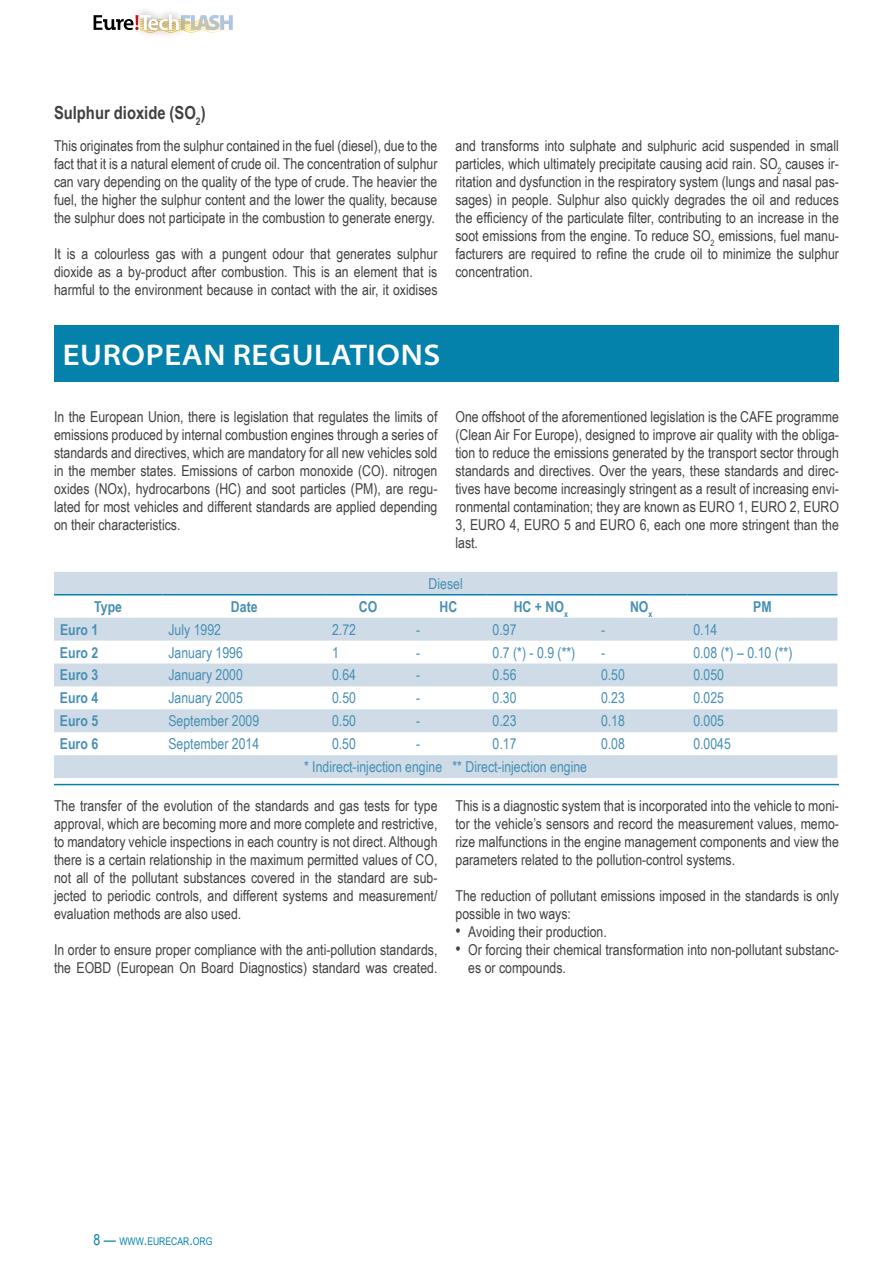
<style>
.page{position:relative;width:893px;height:1263px;background:#fff}
.page>*{position:absolute;margin:0;border:0;box-sizing:border-box;transform-origin:0 0}
.t1{font:600 semi-expanded 30px "Myriad Pro";letter-spacing:.02em;color:#fff}
.t2{font:700 18px "Arial Narrow";color:#414042}
.t3{font:15px/18px "Arial Narrow";color:#414042;text-align:justify}
.t4{font:15px "Arial Narrow";color:#478fb4}
.t5{font:700 15px "Arial Narrow";color:#478fb4}
.t6{font:10.5px "Arial Narrow";color:#0482ab}
.s1{font-size:18px}
.s2{font-size:15px}
</style>
<div class="page">
<svg style="left:94px;top:14px;width:139px;height:19px"></svg>
<div style="left:54px;top:325px;width:785px;height:57px;background:#0482ab"></div>
<svg style="left:54px;top:572px;width:783px;height:206px;fill:#cfdce7"></svg>
<hr style="left:54px;top:594px;width:108px;height:1px;background:#0482ab">
<hr style="left:162px;top:594px;width:164px;height:1px;background:#0482ab">
<hr style="left:326px;top:594px;width:84px;height:1px;background:#0482ab">
<hr style="left:410px;top:594px;width:77px;height:1px;background:#0482ab">
<hr style="left:487px;top:594px;width:108px;height:1px;background:#0482ab">
<hr style="left:595px;top:594px;width:92px;height:1px;background:#0482ab">
<hr style="left:687px;top:594px;width:150px;height:1px;background:#0482ab">
<hr style="left:54px;top:784px;width:785px;height:1px;background:#0482ab">
<p class="t2" style="left:54px;top:99px;width:153px">Sulphur dioxide (SO<sub>2</sub>)</p>
<p class="t3" style="left:54px;top:136px;width:385px">This originates from the sulphur contained in the fuel (diesel), due to the fact that it is a natural element of crude oil. The concentration of sulphur can vary depending on the quality of the type of crude. The heavier the fuel, the higher the sulphur content and the lower the quality, because the sulphur does not participate in the combustion to generate energy.</p>
<p class="t3" style="left:54px;top:244px;width:385px">It is a colourless gas with a pungent odour that generates sulphur dioxide as a by-product after combustion. This is an element that is harmful to the environment because in contact with the air, it oxidises</p>
<p class="t3" style="left:455px;top:136px;width:385px">and transforms into sulphate and sulphuric acid suspended in small particles, which ultimately precipitate causing acid rain. SO<sub>2</sub> causes ir&shy;ritation and dysfunction in the respiratory system (lungs and nasal pas&shy;sages) in people. Sulphur also quickly degrades the oil and reduces the efficiency of the particulate filter, contributing to an increase in the soot emissions from the engine. To reduce SO<sub>2</sub> emissions, fuel manu&shy;facturers are required to refine the crude oil to minimize the sulphur concentration.</p>
<h1 class="t1" style="left:63px;top:338px;width:379px">EUROPEAN REGULATIONS</h1>
<p class="t3" style="left:54px;top:407px;width:385px">In the European Union, there is legislation that regulates the limits of emissions produced by internal combustion engines through a series of standards and directives, which are mandatory for all new vehicles sold in the member states. Emissions of carbon monoxide (CO). nitrogen oxides (NOx), hydrocarbons (HC) and soot particles (PM), are regu&shy;lated for most vehicles and different standards are applied depending on their characteristics.</p>
<p class="t3" style="left:455px;top:407px;width:385px">One offshoot of the aforementioned legislation is the CAFE programme (Clean Air For Europe), designed to improve air quality with the obliga&shy;tion to reduce the emissions generated by the transport sector through standards and directives. Over the years, these standards and direc&shy;tives have become increasingly stringent as a result of increasing envi&shy;ronmental contamination; they are known as EURO 1, EURO 2, EURO 3, EURO 4, EURO 5 and EURO 6, each one more stringent than the last.</p>
<p class="t4" style="left:429px;top:572px;width:36px">Diesel</p>
<p class="t5" style="left:94px;top:595px;width:29px">Type</p>
<p class="t5" style="left:231px;top:595px;width:28px">Date</p>
<p class="t5" style="left:359px;top:595px;width:20px">CO</p>
<p class="t5" style="left:439px;top:595px;width:19px">HC</p>
<p class="t5" style="left:514px;top:595px;width:56px">HC + NO<sub>x</sub></p>
<p class="t5" style="left:630px;top:595px;width:24px">NO<sub>x</sub></p>
<p class="t5" style="left:753px;top:595px;width:20px">PM</p>
<p class="t5" style="left:60px;top:618px;width:40px">Euro 1</p>
<p class="t4" style="left:168px;top:618px;width:54px">July 1992</p>
<p class="t4" style="left:332px;top:618px;width:25px">2.72</p>
<p class="t4" style="left:416px;top:618px;width:6px">-</p>
<p class="t4" style="left:493px;top:618px;width:25px">0.97</p>
<p class="t4" style="left:601px;top:618px;width:6px">-</p>
<p class="t4" style="left:693px;top:618px;width:25px">0.14</p>
<p class="t5" style="left:60px;top:641px;width:40px">Euro 2</p>
<p class="t4" style="left:168px;top:641px;width:76px">January 1996</p>
<p class="t4" style="left:332px;top:641px;width:8px">1</p>
<p class="t4" style="left:416px;top:641px;width:6px">-</p>
<p class="t4" style="left:493px;top:641px;width:84px">0.7 (*) - 0.9 (**)</p>
<p class="t4" style="left:601px;top:641px;width:6px">-</p>
<p class="t4" style="left:693px;top:641px;width:101px">0.08 (*) – 0.10 (**)</p>
<p class="t5" style="left:60px;top:664px;width:40px">Euro 3</p>
<p class="t4" style="left:168px;top:664px;width:76px">January 2000</p>
<p class="t4" style="left:332px;top:664px;width:25px">0.64</p>
<p class="t4" style="left:416px;top:664px;width:6px">-</p>
<p class="t4" style="left:493px;top:664px;width:25px">0.56</p>
<p class="t4" style="left:601px;top:664px;width:25px">0.50</p>
<p class="t4" style="left:693px;top:664px;width:32px">0.050</p>
<p class="t5" style="left:60px;top:687px;width:40px">Euro 4</p>
<p class="t4" style="left:168px;top:687px;width:76px">January 2005</p>
<p class="t4" style="left:332px;top:687px;width:25px">0.50</p>
<p class="t4" style="left:416px;top:687px;width:6px">-</p>
<p class="t4" style="left:493px;top:687px;width:25px">0.30</p>
<p class="t4" style="left:601px;top:687px;width:25px">0.23</p>
<p class="t4" style="left:693px;top:687px;width:32px">0.025</p>
<p class="t5" style="left:60px;top:710px;width:40px">Euro 5</p>
<p class="t4" style="left:168px;top:710px;width:92px">September 2009</p>
<p class="t4" style="left:332px;top:710px;width:25px">0.50</p>
<p class="t4" style="left:416px;top:710px;width:6px">-</p>
<p class="t4" style="left:493px;top:710px;width:25px">0.23</p>
<p class="t4" style="left:601px;top:710px;width:25px">0.18</p>
<p class="t4" style="left:693px;top:710px;width:32px">0.005</p>
<p class="t5" style="left:60px;top:732px;width:40px">Euro 6</p>
<p class="t4" style="left:168px;top:733px;width:92px">September 2014</p>
<p class="t4" style="left:332px;top:733px;width:25px">0.50</p>
<p class="t4" style="left:416px;top:733px;width:6px">-</p>
<p class="t4" style="left:493px;top:733px;width:25px">0.17</p>
<p class="t4" style="left:601px;top:733px;width:25px">0.08</p>
<p class="t4" style="left:693px;top:733px;width:39px">0.0045</p>
<p class="t4" style="left:304px;top:756px;width:285px">* Indirect-injection engine ** Direct-injection engine</p>
<p class="t3" style="left:54px;top:796px;width:385px">The transfer of the evolution of the standards and gas tests for type approval, which are becoming more and more complete and restrictive, to mandatory vehicle inspections in each country is not direct. Although there is a certain relationship in the maximum permitted values of CO, not all of the pollutant substances covered in the standard are sub&shy;jected to periodic controls, and different systems and measurement/ evaluation methods are also used.</p>
<p class="t3" style="left:54px;top:940px;width:385px">In order to ensure proper compliance with the anti-pollution standards, the EOBD (European On Board Diagnostics) standard was created.</p>
<p class="t3" style="left:455px;top:796px;width:385px">This is a diagnostic system that is incorporated into the vehicle to moni&shy;tor the vehicle’s sensors and record the measurement values, memo&shy;rize malfunctions in the engine management components and view the parameters related to the pollution-control systems.</p>
<p class="t3" style="left:455px;top:886px;width:385px">The reduction of pollutant emissions imposed in the standards is only possible in two ways:</p>
<p class="t3" style="left:455px;top:922px;width:153px"><span class="s1">•</span> Avoiding their production.</p>
<p class="t3" style="left:468px;top:940px;width:372px;text-indent:-13px"><span class="s1">•</span> Or forcing their chemical transformation into non-pollutant substanc&shy;es or compounds.</p>
<p class="t6" style="left:94px;top:1233px;width:120px"><span class="s2">8 —</span> WWW<span class="s2">.</span>EURECAR<span class="s2">.</span>ORG</p>
</div>
